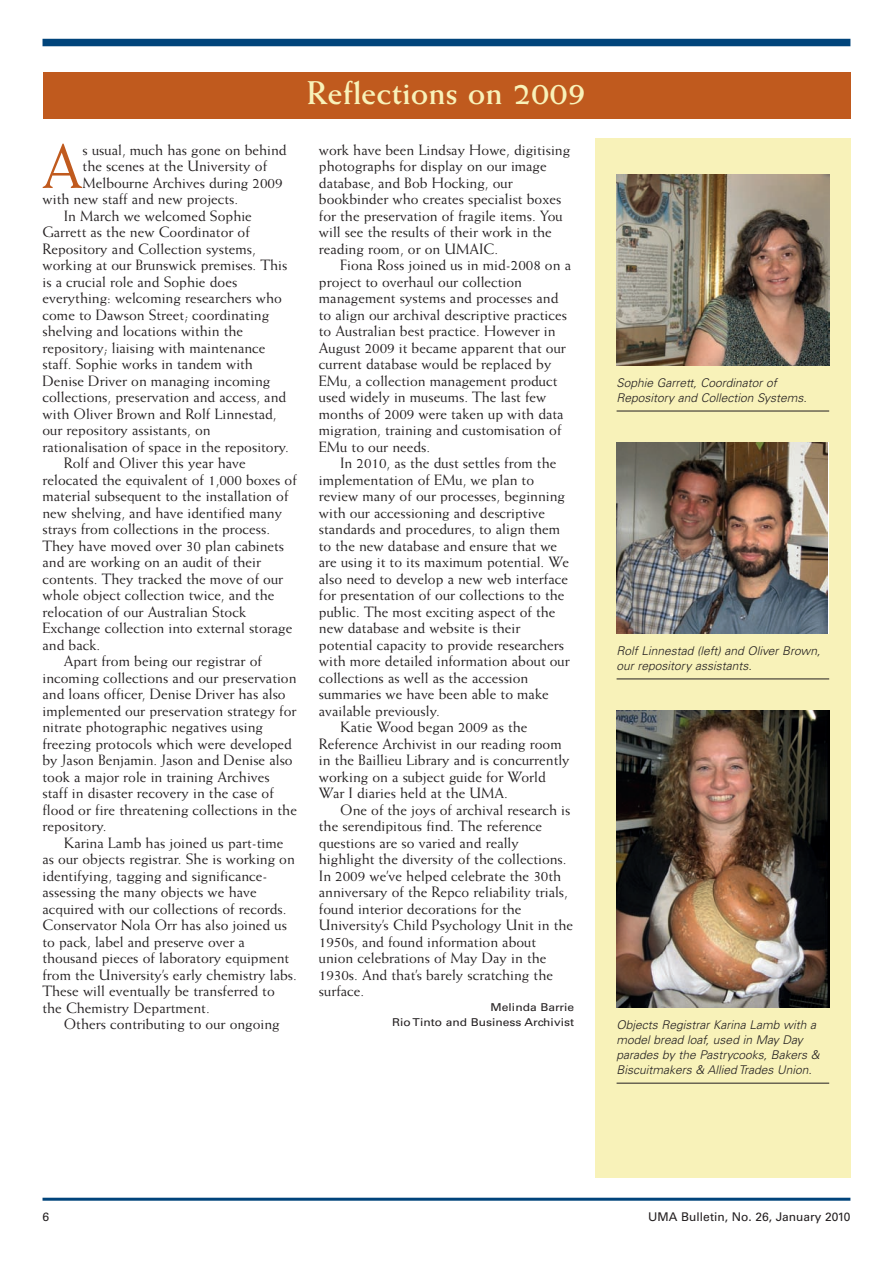
<style>
.page{position:relative;width:893px;height:1263px;background:#fff}
.page>*{position:absolute;margin:0;border:0;box-sizing:border-box;transform-origin:0 0}
.t1{font:62.55px "Weiss";color:#c05a1e}
.t2{font:700 33px "Weiss";color:#f8f2b9}
.t3{font:15px/16.5px "Weiss";color:#231f20}
.t4{font:italic 300 12px/15px "Univers";color:#231f20}
.t5{font:12px "Univers";color:#231f20}
.t6{font:10.8px/15px "Univers";color:#231f20;text-align:right;scale:1.11 1}
</style>
<div class="page">
<div style="left:595px;top:138px;width:255px;height:1040px;background:#f8f2b9"></div>
<hr style="left:617px;top:1083px;width:212px;height:1px;background:#231f20">
<div style="left:43px;top:72px;width:807px;height:47px;background:#c05a1e"></div>
<div style="left:43px;top:39px;width:807px;height:7px;background:#00447b"></div>
<hr style="left:43px;top:1198px;width:807px;height:3px;background:#00447b">
<img style="left:617px;top:174px;width:212px;height:192px">
<img style="left:617px;top:710px;width:212px;height:298px">
<img style="left:617px;top:442px;width:211px;height:192px">
<hr style="left:617px;top:411px;width:212px;height:1px;background:#231f20">
<hr style="left:617px;top:678px;width:212px;height:1px;background:#231f20">
<h2 class="t2" style="left:307px;top:81px;width:281px">Reflections on 2009</h2>
<h1 class="t1" style="left:42px;top:143px;width:42px">A</h1>
<p class="t3" style="left:83px;top:143px;width:206px">s usual, much has gone on behind</p>
<p class="t3" style="left:83px;top:159px;width:186px">the scenes at the University of</p>
<p class="t3" style="left:83px;top:176px;width:201px">Melbourne Archives during 2009</p>
<p class="t3" style="left:43px;top:192px;width:197px">with new staff and new projects.</p>
<p class="t3" style="left:64px;top:209px;width:190px">In March we welcomed Sophie</p>
<p class="t3" style="left:43px;top:225px;width:209px">Garrett as the new Coordinator of</p>
<p class="t3" style="left:43px;top:242px;width:215px">Repository and Collection systems,</p>
<p class="t3" style="left:43px;top:258px;width:246px">working at our Brunswick premises. This</p>
<p class="t3" style="left:43px;top:275px;width:196px">is a crucial role and Sophie does</p>
<p class="t3" style="left:43px;top:291px;width:241px">everything: welcoming researchers who</p>
<p class="t3" style="left:43px;top:308px;width:228px">come to Dawson Street; coordinating</p>
<p class="t3" style="left:43px;top:324px;width:202px">shelving and locations within the</p>
<p class="t3" style="left:43px;top:341px;width:225px">repository; liaising with maintenance</p>
<p class="t3" style="left:43px;top:357px;width:212px">staff. Sophie works in tandem with</p>
<p class="t3" style="left:43px;top:374px;width:229px">Denise Driver on managing incoming</p>
<p class="t3" style="left:43px;top:390px;width:245px">collections, preservation and access, and</p>
<p class="t3" style="left:43px;top:407px;width:236px">with Oliver Brown and Rolf Linnestad,</p>
<p class="t3" style="left:43px;top:423px;width:170px">our repository assistants, on</p>
<p class="t3" style="left:43px;top:440px;width:248px">rationalisation of space in the repository.</p>
<p class="t3" style="left:64px;top:456px;width:183px">Rolf and Oliver this year have</p>
<p class="t3" style="left:43px;top:473px;width:256px">relocated the equivalent of 1,000 boxes of</p>
<p class="t3" style="left:43px;top:489px;width:247px">material subsequent to the installation of</p>
<p class="t3" style="left:43px;top:506px;width:241px">new shelving, and have identified many</p>
<p class="t3" style="left:43px;top:522px;width:229px">strays from collections in the process.</p>
<p class="t3" style="left:43px;top:539px;width:243px">They have moved over 30 plan cabinets</p>
<p class="t3" style="left:43px;top:555px;width:220px">and are working on an audit of their</p>
<p class="t3" style="left:43px;top:572px;width:242px">contents. They tracked the move of our</p>
<p class="t3" style="left:43px;top:588px;width:233px">whole object collection twice, and the</p>
<p class="t3" style="left:43px;top:605px;width:205px">relocation of our Australian Stock</p>
<p class="t3" style="left:43px;top:621px;width:251px">Exchange collection into external storage</p>
<p class="t3" style="left:43px;top:638px;width:59px">and back.</p>
<p class="t3" style="left:64px;top:654px;width:200px">Apart from being our registrar of</p>
<p class="t3" style="left:43px;top:671px;width:256px">incoming collections and our preservation</p>
<p class="t3" style="left:43px;top:687px;width:245px">and loans officer, Denise Driver has also</p>
<p class="t3" style="left:43px;top:704px;width:255px">implemented our preservation strategy for</p>
<p class="t3" style="left:43px;top:720px;width:222px">nitrate photographic negatives using</p>
<p class="t3" style="left:43px;top:737px;width:251px">freezing protocols which were developed</p>
<p class="t3" style="left:43px;top:753px;width:252px">by Jason Benjamin. Jason and Denise also</p>
<p class="t3" style="left:43px;top:770px;width:229px">took a major role in training Archives</p>
<p class="t3" style="left:43px;top:786px;width:233px">staff in disaster recovery in the case of</p>
<p class="t3" style="left:43px;top:803px;width:256px">flood or fire threatening collections in the</p>
<p class="t3" style="left:43px;top:819px;width:66px">repository.</p>
<p class="t3" style="left:64px;top:836px;width:221px">Karina Lamb has joined us part-time</p>
<p class="t3" style="left:43px;top:852px;width:254px">as our objects registrar. She is working on</p>
<p class="t3" style="left:43px;top:869px;width:227px">identifying, tagging and significance-</p>
<p class="t3" style="left:43px;top:885px;width:216px">assessing the many objects we have</p>
<p class="t3" style="left:43px;top:902px;width:246px">acquired with our collections of records.</p>
<p class="t3" style="left:43px;top:918px;width:246px">Conservator Nola Orr has also joined us</p>
<p class="t3" style="left:43px;top:935px;width:204px">to pack, label and preserve over a</p>
<p class="t3" style="left:43px;top:951px;width:248px">thousand pieces of laboratory equipment</p>
<p class="t3" style="left:43px;top:968px;width:256px">from the University’s early chemistry labs.</p>
<p class="t3" style="left:43px;top:984px;width:234px">These will eventually be transferred to</p>
<p class="t3" style="left:43px;top:1001px;width:169px">the Chemistry Department.</p>
<p class="t3" style="left:64px;top:1017px;width:217px">Others contributing to our ongoing</p>
<p class="t3" style="left:319px;top:143px;width:253px">work have been Lindsay Howe, digitising photographs for display on our image database, and Bob Hocking, our bookbinder who creates specialist boxes for the preservation of fragile items. You will see the results of their work in the reading room, or on UMAIC.</p>
<p class="t3" style="left:319px;top:258px;width:254px;text-indent:21px">Fiona Ross joined us in mid-2008 on a project to overhaul our collection management systems and processes and to align our archival descriptive practices to Australian best practice. However in August 2009 it became apparent that our current database would be replaced by EMu, a collection management product used widely in museums. The last few months of 2009 were taken up with data migration, training and customisation of EMu to our needs.</p>
<p class="t3" style="left:340px;top:456px;width:218px">In 2010, as the dust settles from the</p>
<p class="t3" style="left:319px;top:473px;width:217px">implementation of EMu, we plan to</p>
<p class="t3" style="left:319px;top:489px;width:248px">review many of our processes, beginning</p>
<p class="t3" style="left:319px;top:506px;width:228px">with our accessioning and descriptive</p>
<p class="t3" style="left:319px;top:522px;width:243px">standards and procedures, to align them</p>
<p class="t3" style="left:319px;top:539px;width:240px">to the new database and ensure that we</p>
<p class="t3" style="left:319px;top:555px;width:252px">are using it to its maximum potential. We</p>
<p class="t3" style="left:319px;top:572px;width:251px">also need to develop a new web interface</p>
<p class="t3" style="left:319px;top:588px;width:247px">for presentation of our collections to the</p>
<p class="t3" style="left:319px;top:605px;width:238px">public. The most exciting aspect of the</p>
<p class="t3" style="left:319px;top:621px;width:203px">new database and website is their</p>
<p class="t3" style="left:319px;top:638px;width:247px">potential capacity to provide researchers</p>
<p class="t3" style="left:319px;top:654px;width:252px">with more detailed information about our</p>
<p class="t3" style="left:319px;top:671px;width:211px">collections as well as the accession</p>
<p class="t3" style="left:319px;top:687px;width:231px">summaries we have been able to make</p>
<p class="t3" style="left:319px;top:704px;width:122px">available previously.</p>
<p class="t3" style="left:340px;top:720px;width:189px">Katie Wood began 2009 as the</p>
<p class="t3" style="left:319px;top:737px;width:244px">Reference Archivist in our reading room</p>
<p class="t3" style="left:319px;top:753px;width:252px">in the Baillieu Library and is concurrently</p>
<p class="t3" style="left:319px;top:770px;width:228px">working on a subject guide for World</p>
<p class="t3" style="left:319px;top:786px;width:191px">War I diaries held at the UMA.</p>
<p class="t3" style="left:340px;top:803px;width:232px">One of the joys of archival research is</p>
<p class="t3" style="left:319px;top:819px;width:225px">the serendipitous find. The reference</p>
<p class="t3" style="left:319px;top:836px;width:202px">questions are so varied and really</p>
<p class="t3" style="left:319px;top:852px;width:249px">highlight the diversity of the collections.</p>
<p class="t3" style="left:319px;top:869px;width:244px">In 2009 we’ve helped celebrate the 30th</p>
<p class="t3" style="left:319px;top:885px;width:251px">anniversary of the Repco reliability trials,</p>
<p class="t3" style="left:319px;top:902px;width:204px">found interior decorations for the</p>
<p class="t3" style="left:319px;top:918px;width:256px">University’s Child Psychology Unit in the</p>
<p class="t3" style="left:319px;top:935px;width:219px">1950s, and found information about</p>
<p class="t3" style="left:319px;top:951px;width:229px">union celebrations of May Day in the</p>
<p class="t3" style="left:319px;top:968px;width:236px">1930s. And that’s barely scratching the</p>
<p class="t3" style="left:319px;top:984px;width:47px">surface.</p>
<p class="t6" style="left:392px;top:1001px;width:165px">Melinda Barrie<br>Rio Tinto and Business Archivist</p>
<p class="t4" style="left:617px;top:376px;width:192px">Sophie Garrett, Coordinator of<br>Repository and Collection Systems.</p>
<p class="t4" style="left:617px;top:644px;width:205px">Rolf Linnestad (left) and Oliver Brown, our repository assistants.</p>
<p class="t4" style="left:617px;top:1018px;width:204px">Objects Registrar Karina Lamb with a model bread loaf, used in May Day parades by the Pastrycooks, Bakers &amp; Biscuitmakers &amp; Allied Trades Union.</p>
<p class="t5" style="left:43px;top:1212px;width:8px">6</p>
<p class="t5" style="left:648px;top:1212px;width:204px">UMA Bulletin, No. 26, January 2010</p>
</div>
